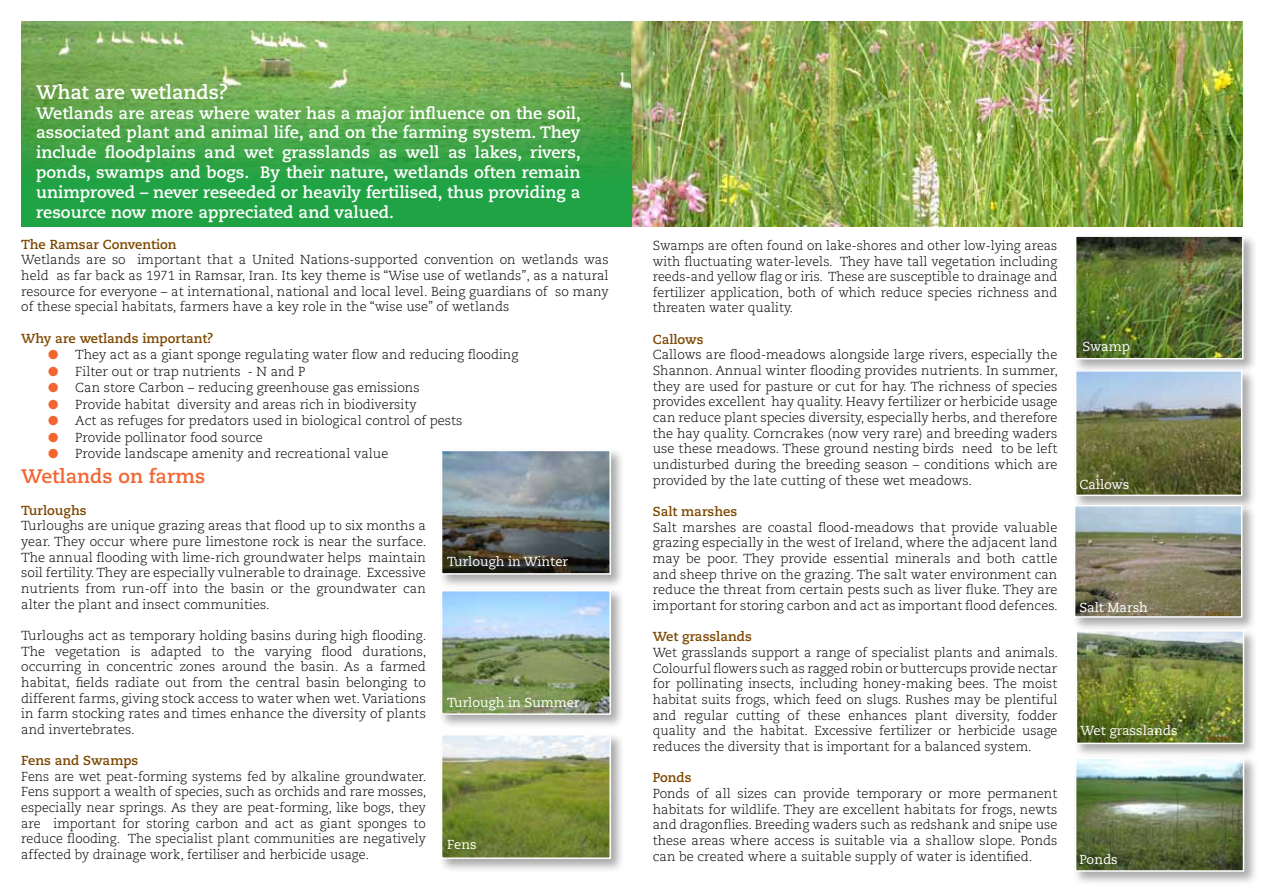
<style>
.page{position:relative;width:1263px;height:893px;background:#fff}
.page>*{position:absolute;margin:0;border:0;box-sizing:border-box;transform-origin:0 0}
.t1{font:700 19.5px "Caecilia";color:#fff}
.t2{font:700 19.5px "Caecilia";color:#f26531}
.t3{font:700 16.5px/19.8px "Caecilia";color:#fff;text-align:justify}
.t4{font:300 13.05px/15.6px "Caecilia";color:#000;text-align:justify}
.t5{font:700 13.05px "Caecilia";color:#7d4800}
.t6{font:13.05px "Caecilia";color:#fff}
.s1{color:#f26531}
</style>
<div class="page">
<img style="left:21px;top:21px;width:1221px;height:206px">
<div style="left:439px;top:588px;width:186px;height:141px;background:#000;opacity:.34"></div>
<img style="left:444px;top:593px;width:164px;height:119px">
<div style="left:441px;top:590px;width:170px;height:125px;border:2px solid #fff"></div>
<div style="left:439px;top:732px;width:186px;height:141px;background:#000;opacity:.34"></div>
<img style="left:444px;top:737px;width:164px;height:119px">
<div style="left:441px;top:734px;width:170px;height:125px;border:2px solid #fff"></div>
<div style="left:439px;top:447px;width:186px;height:142px;background:#000;opacity:.34"></div>
<img style="left:444px;top:453px;width:164px;height:119px">
<div style="left:441px;top:450px;width:170px;height:125px;border:2px solid #fff"></div>
<div style="left:1073px;top:233px;width:185px;height:141px;background:#000;opacity:.34"></div>
<img style="left:1078px;top:238px;width:162px;height:118px">
<div style="left:1075px;top:235px;width:168px;height:124px;border:2px solid #fff"></div>
<div style="left:1073px;top:368px;width:184px;height:142px;background:#000;opacity:.34"></div>
<img style="left:1078px;top:373px;width:161px;height:120px">
<div style="left:1075px;top:370px;width:167px;height:126px;border:2px solid #fff"></div>
<div style="left:1071px;top:503px;width:186px;height:129px;background:#000;opacity:.34"></div>
<img style="left:1077px;top:508px;width:162px;height:107px">
<div style="left:1074px;top:505px;width:168px;height:113px;border:2px solid #fff"></div>
<div style="left:1073px;top:628px;width:186px;height:130px;background:#000;opacity:.34"></div>
<img style="left:1079px;top:633px;width:162px;height:108px">
<div style="left:1076px;top:630px;width:168px;height:114px;border:2px solid #fff"></div>
<div style="left:1073px;top:755px;width:185px;height:131px;background:#000;opacity:.34"></div>
<img style="left:1078px;top:761px;width:163px;height:108px">
<div style="left:1075px;top:758px;width:169px;height:114px;border:2px solid #fff"></div>
<svg style="left:21px;top:58px;width:610px;height:169px;background:#49a64b"></svg>
<h1 class="t1" style="left:36px;top:80px;width:194px">What are wetlands?</h1>
<p class="t3" style="left:36px;top:103px;width:546px">Wetlands are areas where water has a major influence on the soil, associated plant and animal life, and on the farming system. They include floodplains and wet grasslands as well as lakes, rivers, ponds, swamps and bogs. By their nature, wetlands often remain unimproved – never reseeded or heavily fertilised, thus providing a resource now more appreciated and valued.</p>
<p class="t5" style="left:21px;top:236px;width:157px">The Ramsar Convention</p>
<p class="t4" style="left:21px;top:252px;width:589px">Wetlands are so important that a United Nations-supported convention on wetlands was held as far back as 1971 in Ramsar, Iran. Its key theme is “Wise use of wetlands”, as a natural resource for everyone – at international, national and local level. Being guardians of so many of these special habitats, farmers have a key role in the “wise use” of wetlands</p>
<p class="t5" style="left:21px;top:330px;width:194px">Why are wetlands important?</p>
<p class="t4" style="left:48px;top:347px;width:472px"><span class="s1">●</span> They act as a giant sponge regulating water flow and reducing flooding</p>
<p class="t4" style="left:48px;top:364px;width:259px"><span class="s1">●</span> Filter out or trap nutrients - N and P</p>
<p class="t4" style="left:48px;top:380px;width:373px"><span class="s1">●</span> Can store Carbon – reducing greenhouse gas emissions</p>
<p class="t4" style="left:48px;top:397px;width:370px"><span class="s1">●</span> Provide habitat diversity and areas rich in biodiversity</p>
<p class="t4" style="left:48px;top:413px;width:416px"><span class="s1">●</span> Act as refuges for predators used in biological control of pests</p>
<p class="t4" style="left:48px;top:430px;width:216px"><span class="s1">●</span> Provide pollinator food source</p>
<p class="t4" style="left:48px;top:446px;width:342px"><span class="s1">●</span> Provide landscape amenity and recreational value</p>
<h1 class="t2" style="left:21px;top:465px;width:185px">Wetlands on farms</h1>
<p class="t5" style="left:21px;top:502px;width:67px">Turloughs</p>
<p class="t4" style="left:21px;top:518px;width:407px">Turloughs are unique grazing areas that flood up to six months a year. They occur where pure limestone rock is near the surface.<br>The annual flooding with lime-rich groundwater helps maintain soil fertility. They are especially vulnerable to drainage. Excessive nutrients from run-off into the basin or the groundwater can alter the plant and insect communities.</p>
<p class="t4" style="left:21px;top:628px;width:407px">Turloughs act as temporary holding basins during high flooding.<br>The vegetation is adapted to the varying flood durations, occurring in concentric zones around the basin. As a farmed habitat, fields radiate out from the central basin belonging to different farms, giving stock access to water when wet. Variations in farm stocking rates and times enhance the diversity of plants and invertebrates.</p>
<p class="t5" style="left:21px;top:753px;width:119px">Fens and Swamps</p>
<p class="t4" style="left:21px;top:769px;width:407px">Fens are wet peat-forming systems fed by alkaline groundwater.<br>Fens support a wealth of species, such as orchids and rare mosses, especially near springs. As they are peat-forming, like bogs, they are important for storing carbon and act as giant sponges to reduce flooding. The specialist plant communities are negatively affected by drainage work, fertiliser and herbicide usage.</p>
<p class="t6" style="left:447px;top:554px;width:122px">Turlough in Winter</p>
<p class="t6" style="left:447px;top:695px;width:134px">Turlough in Summer</p>
<p class="t6" style="left:447px;top:836px;width:31px">Fens</p>
<p class="t4" style="left:653px;top:238px;width:406px">Swamps are often found on lake-shores and other low-lying areas with fluctuating water-levels. They have tall vegetation including reeds-and yellow flag or iris. These are susceptible to drainage and fertilizer application, both of which reduce species richness and threaten water quality.</p>
<p class="t5" style="left:653px;top:332px;width:52px">Callows</p>
<p class="t4" style="left:653px;top:347px;width:407px">Callows are flood-meadows alongside large rivers, especially the Shannon. Annual winter flooding provides nutrients. In summer, they are used for pasture or cut for hay. The richness of species provides excellent hay quality. Heavy fertilizer or herbicide usage can reduce plant species diversity, especially herbs, and therefore the hay quality. Corncrakes (now very rare) and breeding waders use these meadows. These ground nesting birds need to be left undisturbed during the breeding season – conditions which are provided by the late cutting of these wet meadows.</p>
<p class="t5" style="left:653px;top:504px;width:86px">Salt marshes</p>
<p class="t4" style="left:653px;top:520px;width:407px">Salt marshes are coastal flood-meadows that provide valuable grazing especially in the west of Ireland, where the adjacent land may be poor. They provide essential minerals and both cattle and sheep thrive on the grazing. The salt water environment can reduce the threat from certain pests such as liver fluke. They are important for storing carbon and act as important flood defences.</p>
<p class="t5" style="left:653px;top:629px;width:101px">Wet grasslands</p>
<p class="t4" style="left:653px;top:645px;width:407px">Wet grasslands support a range of specialist plants and animals.<br>Colourful flowers such as ragged robin or buttercups provide nectar for pollinating insects, including honey-making bees. The moist habitat suits frogs, which feed on slugs. Rushes may be plentiful and regular cutting of these enhances plant diversity, fodder quality and the habitat. Excessive fertilizer or herbicide usage reduces the diversity that is important for a balanced system.</p>
<p class="t5" style="left:653px;top:770px;width:40px">Ponds</p>
<p class="t4" style="left:653px;top:786px;width:406px">Ponds of all sizes can provide temporary or more permanent habitats for wildlife. They are excellent habitats for frogs, newts and dragonflies. Breeding waders such as redshank and snipe use these areas where access is suitable via a shallow slope. Ponds can be created where a suitable supply of water is identified.</p>
<p class="t6" style="left:1082px;top:339px;width:49px">Swamp</p>
<p class="t6" style="left:1079px;top:477px;width:51px">Callows</p>
<p class="t6" style="left:1079px;top:600px;width:70px">Salt Marsh</p>
<p class="t6" style="left:1080px;top:723px;width:99px">Wet grasslands</p>
<p class="t6" style="left:1079px;top:852px;width:40px">Ponds</p>
</div>
